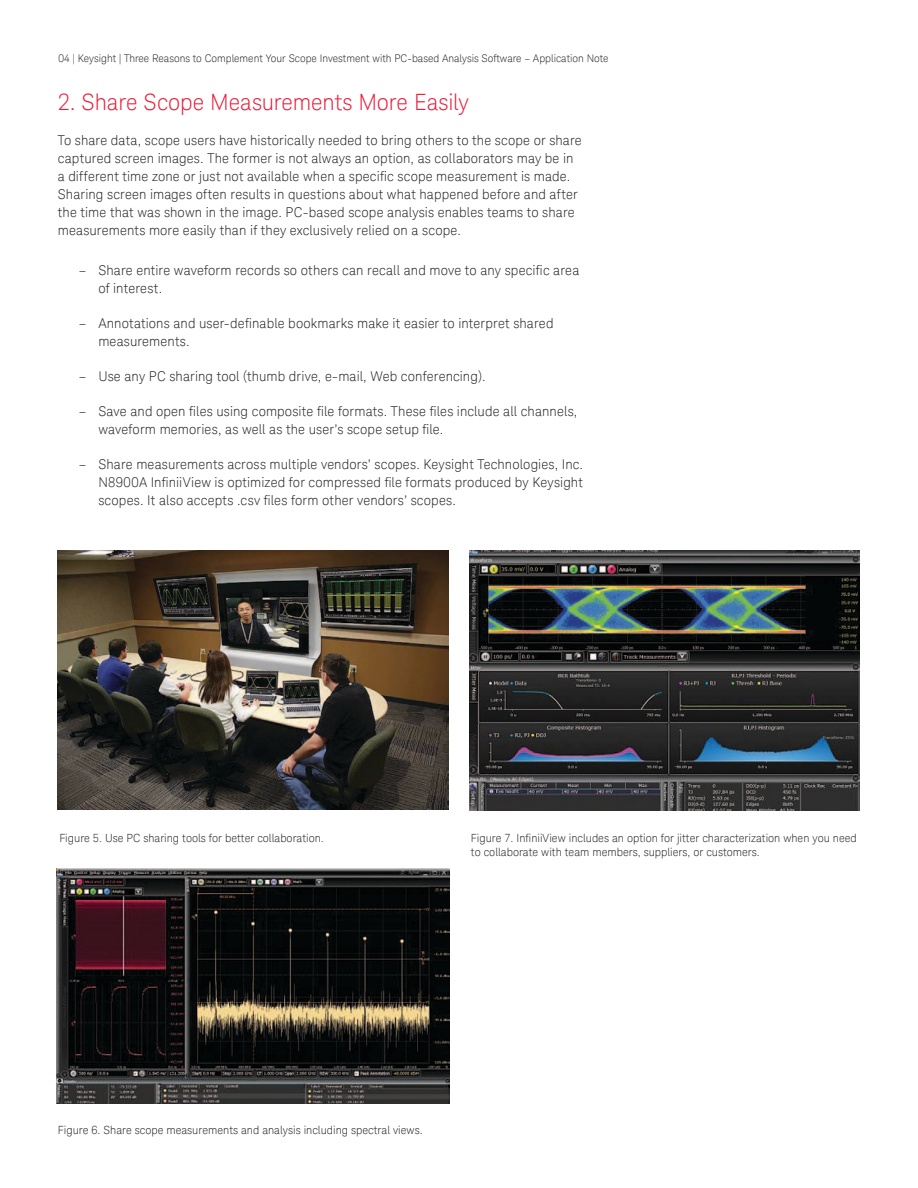
<style>
.page{position:relative;width:918px;height:1188px;background:#fff}
.page>*{position:absolute;margin:0;border:0;box-sizing:border-box;transform-origin:0 0}
.K_Body_Text{font:300 22.5px "Keysight Sans";letter-spacing:-.005em;color:#ed1a37}
.K_Body_Text-2{font:300 13.5px/18px "Keysight Sans";letter-spacing:.01em;color:#231f20}
.Captions_for_Figures{font:300 11.25px/13.5px "Keysight Sans";color:#231f20}
.t1{font:300 10.5px "Keysight Sans";color:#231f20}
</style>
<div class="page">
<img style="left:58px;top:550px;width:390px;height:260px">
<img style="left:56px;top:869px;width:394px;height:234px">
<img style="left:469px;top:550px;width:391px;height:260px">
<p class="t1" style="left:59px;top:52px;width:552px">04 | Keysight | Three Reasons to Complement Your Scope Investment with PC-based Analysis Software – Application Note</p>
<p class="K_Body_Text" style="left:58px;top:88px;width:413px">2. Share Scope Measurements More Easily</p>
<p class="K_Body_Text-2" style="left:58px;top:131px;width:526px">To share data, scope users have historically needed to bring others to the scope or share captured screen images. The former is not always an option, as collaborators may be in</p>
<p class="K_Body_Text-2" style="left:58px;top:167px;width:514px">a different time zone or just not available when a specific scope measurement is made.</p>
<p class="K_Body_Text-2" style="left:58px;top:185px;width:521px">Sharing screen images often results in questions about what happened before and after the time that was shown in the image. PC-based scope analysis enables teams to share</p>
<p class="K_Body_Text-2" style="left:58px;top:221px;width:405px">measurements more easily than if they exclusively relied on a scope.</p>
<p class="K_Body_Text-2" style="left:98px;top:261px;width:483px;text-indent:-19px">– Share entire waveform records so others can recall and move to any specific area of interest.</p>
<p class="K_Body_Text-2" style="left:98px;top:314px;width:457px;text-indent:-19px">– Annotations and user-definable bookmarks make it easier to interpret shared measurements.</p>
<p class="K_Body_Text-2" style="left:79px;top:367px;width:408px">– Use any PC sharing tool (thumb drive, e-mail, Web conferencing).</p>
<p class="K_Body_Text-2" style="left:98px;top:402px;width:481px;text-indent:-19px">– Save and open files using composite file formats. These files include all channels, waveform memories, as well as the user’s scope setup file.</p>
<p class="K_Body_Text-2" style="left:98px;top:455px;width:486px;text-align:justify;text-indent:-19px">– Share measurements across multiple vendors’ scopes. Keysight Technologies, Inc.<br>N8900A InfiniiView is optimized for compressed file formats produced by Keysight scopes. It also accepts .csv files form other vendors’ scopes.</p>
<p class="Captions_for_Figures" style="left:59px;top:832px;width:266px">Figure 5. Use PC sharing tools for better collaboration.</p>
<p class="Captions_for_Figures" style="left:471px;top:832px;width:388px">Figure 7. InfiniiView includes an option for jitter characterization when you need to collaborate with team members, suppliers, or customers.</p>
<p class="Captions_for_Figures" style="left:58px;top:1123px;width:366px">Figure 6. Share scope measurements and analysis including spectral views.</p>
</div>
